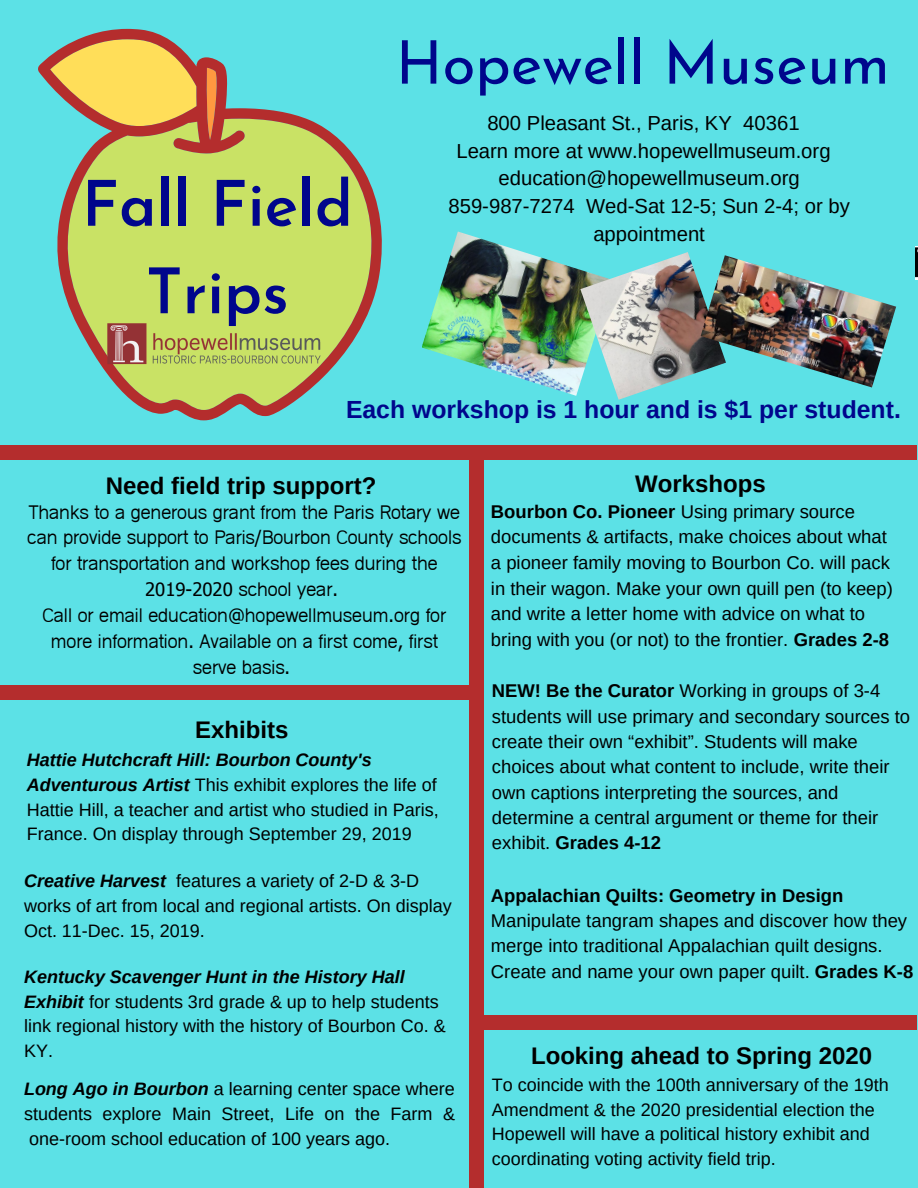
<style>
.page{position:relative;width:918px;height:1188px;background:#5ce1e6}
.page>*{position:absolute;margin:0;border:0;box-sizing:border-box;transform-origin:0 0}
.t1{font:600 63px/87.4px "Josefin Sans";color:#00068c;text-align:center}
.t2{font:60px "Josefin Sans";color:#00068c}
.t3{font:700 24.75px "Arimo";color:#00068c}
.t4{font:700 24px "Arimo";color:#000}
.t5{font:20.25px/27.6px "Arimo";color:#000;text-align:center}
.t6{font:18.6px/26px "Hanuman";color:#000;text-align:center}
.t7{font:18.45px/25.3px "Arimo";color:#000}
.t8{font:700 18.45px "Arimo";color:#000}
.t9{font:18px/24.8px "Arimo";color:#000}
.s1{font-weight:700;font-style:italic}
.s2{font-weight:700}
</style>
<div class="page">
<svg style="left:38px;top:29px;width:344px;height:391px;fill:#c9e165"></svg>
<div style="left:0;top:685px;width:477px;height:15px;background:#b42d2d"></div>
<div style="left:469px;top:451px;width:15px;height:737px;background:#b42d2d"></div>
<div style="left:478px;top:1015px;width:439px;height:15px;background:#b42d2d"></div>
<div style="left:0;top:445px;width:917px;height:14px;background:#b42d2d"></div>
<img style="left:422px;top:232px;width:158px;height:164px">
<img style="left:580px;top:252px;width:121px;height:148px">
<img style="left:701px;top:255px;width:195px;height:132px">
<img style="left:916px;top:246px;width:2px;height:34px">
<img style="left:107px;top:320px;width:222px;height:47px">
<h1 class="t1" style="left:82px;top:166px;width:273px">Fall Field<br>Trips</h1>
<h2 class="t2" style="left:396px;top:39px;width:495px">Hopewell Museum</h2>
<p class="t5" style="left:448px;top:109px;width:403px">800 Pleasant St., Paris, KY 40361<br>Learn more at www.hopewellmuseum.org education@hopewellmuseum.org<br>859-987-7274 Wed-Sat 12-5; Sun 2-4; or by appointment</p>
<h3 class="t3" style="left:346px;top:396px;width:556px">Each workshop is 1 hour and is $1 per student.</h3>
<h3 class="t4" style="left:106px;top:472px;width:272px">Need field trip support?</h3>
<p class="t6" style="left:27px;top:501px;width:436px">Thanks to a generous grant from the Paris Rotary we can provide support to Paris/Bourbon County schools for transportation and workshop fees during the 2019-2020 school year.<br>Call or email education@hopewellmuseum.org for more information. Available on a first come, first serve basis.</p>
<h3 class="t4" style="left:195px;top:716px;width:95px">Exhibits</h3>
<p class="t9" style="left:27px;top:747px;width:413px"><span class="s1">Hattie Hutchcraft Hill: Bourbon County's Adventurous Artist</span> This exhibit explores the life of Hattie Hill, a teacher and artist who studied in Paris, France. On display through September 29, 2019</p>
<p class="t9" style="left:24px;top:869px;width:429px"><span class="s1">Creative Harvest</span> features a variety of 2-D &amp; 3-D works of art from local and regional artists. On display<br>Oct. 11-Dec. 15, 2019.</p>
<p class="t9" style="left:24px;top:964px;width:423px"><span class="s1">Kentucky Scavenger Hunt in the History Hall Exhibit</span> for students 3rd grade &amp; up to help students link regional history with the history of Bourbon Co. &amp; KY.</p>
<p class="t9" style="left:24px;top:1077px;width:433px;text-align:justify"><span class="s1">Long Ago in Bourbon</span> a learning center space where students explore Main Street, Life on the Farm &amp; one-room school education of 100 years ago.</p>
<h3 class="t4" style="left:635px;top:471px;width:132px">Workshops</h3>
<p class="t7" style="left:491px;top:498px;width:404px"><span class="s2">Bourbon Co. Pioneer</span> Using primary source documents &amp; artifacts, make choices about what a pioneer family moving to Bourbon Co. will pack in their wagon. Make your own quill pen (to keep) and write a letter home with advice on what to bring with you (or not) to the frontier. <span class="s2">Grades 2-8</span></p>
<p class="t7" style="left:492px;top:678px;width:420px"><span class="s2">NEW! Be the Curator</span> Working in groups of 3-4 students will use primary and secondary sources to create their own “exhibit”. Students will make choices about what content to include, write their own captions interpreting the sources, and determine a central argument or theme for their exhibit. <span class="s2">Grades 4-12</span></p>
<p class="t8" style="left:491px;top:885px;width:354px">Appalachian Quilts: Geometry in Design</p>
<p class="t7" style="left:491px;top:908px;width:424px">Manipulate tangram shapes and discover how they merge into traditional Appalachian quilt designs.<br>Create and name your own paper quilt. <span class="s2">Grades K-8</span></p>
<h3 class="t4" style="left:531px;top:1043px;width:343px">Looking ahead to Spring 2020</h3>
<p class="t9" style="left:492px;top:1073px;width:399px">To coincide with the 100th anniversary of the 19th Amendment &amp; the 2020 presidential election the Hopewell will have a political history exhibit and coordinating voting activity field trip.</p>
</div>
